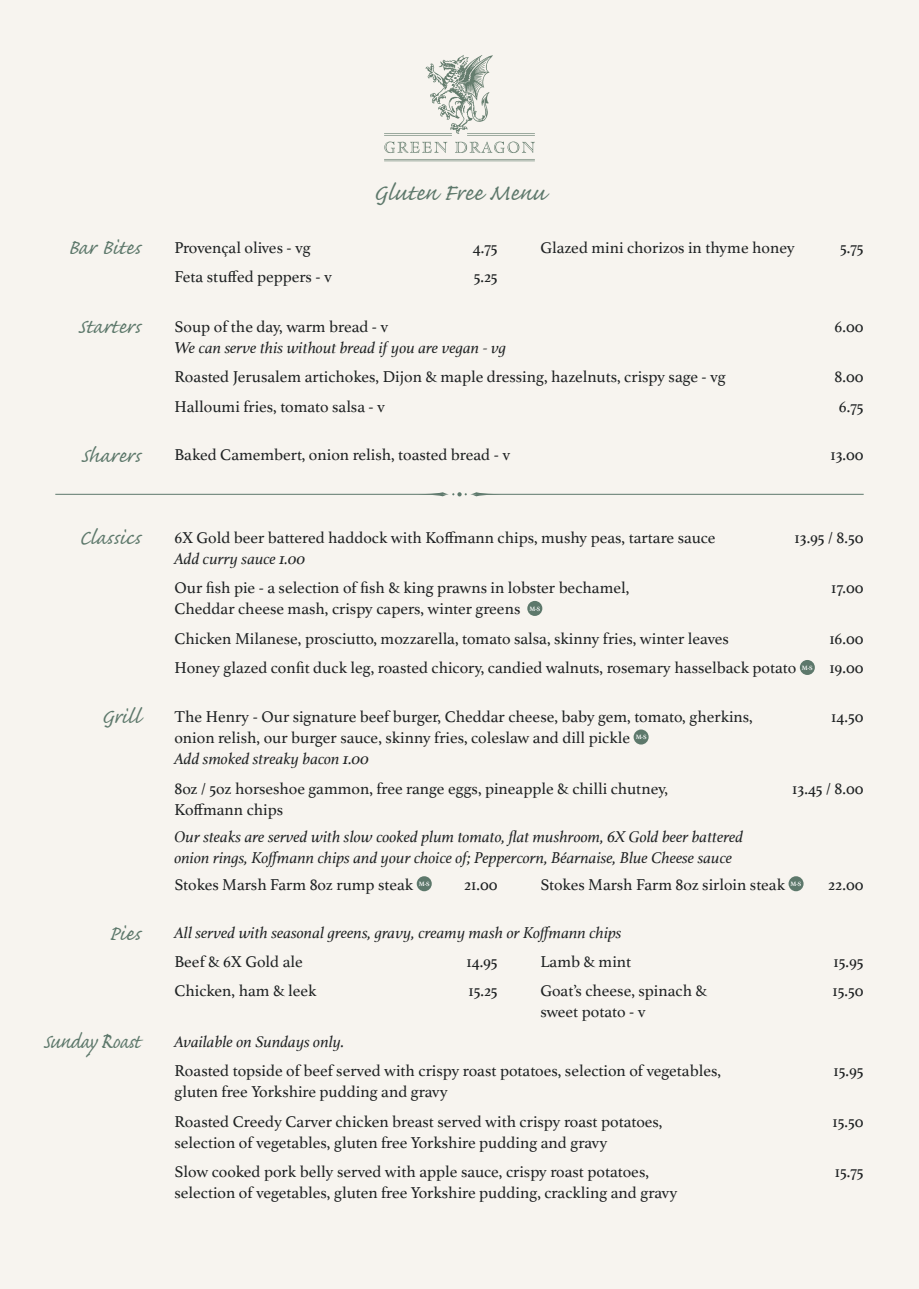
<style>
.page{position:relative;width:919px;height:1289px;background:#fff}
.page>*{position:absolute;margin:0;border:0;box-sizing:border-box;transform-origin:0 0}
.t1{font:30px "Caflisch Script MM";color:#5d786b}
.t2{font:27px "Caflisch Script MM";color:#5d786b}
.t3{font:27px "Caflisch Script MM";letter-spacing:-.02em;color:#5d786b;scale:.92 1}
.AW21_Body_Text{font:16.5px "Athelas";color:#1f2223}
.Additional_Text{font:italic 16.5px/21px "Athelas";color:#1f2223}
.AW21_Body_Text__Colu{font:16.5px "Athelas";color:#1f2223}
.AW21_Body_Text-2{font:italic 16.5px "Athelas";color:#1f2223}
.AW21_Body_Text-3{font:700 6.45px "Athelas";color:#fff}
</style>
<div class="page">
<div style="left:0;top:0;width:918px;height:1288px;background:#f7f4ef"></div>
<div style="left:527px;top:601px;width:15px;height:15px;background:#5d786b;border-radius:50%"></div>
<div style="left:799px;top:660px;width:15px;height:15px;background:#5d786b;border-radius:50%"></div>
<div style="left:416px;top:876px;width:16px;height:15px;background:#5d786b;border-radius:50%"></div>
<div style="left:788px;top:876px;width:15px;height:15px;background:#5d786b;border-radius:50%"></div>
<div style="left:633px;top:729px;width:15px;height:15px;background:#5d786b;border-radius:50%"></div>
<svg style="left:384px;top:55px;width:151px;height:98px"></svg>
<svg style="left:384px;top:159px;width:151px;height:3px"></svg>
<svg style="left:416px;top:492px;width:87px;height:4px"></svg>
<hr style="left:55px;top:494px;width:388px;height:1px;background:#5d786b">
<hr style="left:476px;top:494px;width:387px;height:1px;background:#5d786b">
<p class="t2" style="left:68px;top:234px;width:74px">Bar Bites</p>
<p class="t2" style="left:78px;top:313px;width:64px">Starters</p>
<p class="t1" style="left:373px;top:177px;width:173px">Gluten Free Menu</p>
<p class="AW21_Body_Text__Colu" style="left:174px;top:234px;width:138px">Provençal olives - vg</p>
<p class="AW21_Body_Text__Colu" style="left:473px;top:234px;width:26px">4.75</p>
<p class="AW21_Body_Text__Colu" style="left:174px;top:264px;width:159px">Feta stuffed peppers - v</p>
<p class="AW21_Body_Text__Colu" style="left:473px;top:264px;width:26px">5.25</p>
<p class="AW21_Body_Text__Colu" style="left:540px;top:234px;width:256px">Glazed mini chorizos in thyme honey</p>
<p class="AW21_Body_Text__Colu" style="left:839px;top:234px;width:25px">5.75</p>
<p class="AW21_Body_Text" style="left:174px;top:313px;width:215px">Soup of the day, warm bread - v</p>
<p class="AW21_Body_Text" style="left:834px;top:313px;width:31px">6.00</p>
<p class="Additional_Text" style="left:174px;top:336px;width:333px">We can serve this without bread if you are vegan - vg</p>
<p class="AW21_Body_Text" style="left:174px;top:364px;width:553px">Roasted Jerusalem artichokes, Dijon &amp; maple dressing, hazelnuts, crispy sage - vg</p>
<p class="AW21_Body_Text" style="left:834px;top:364px;width:31px">8.00</p>
<p class="AW21_Body_Text" style="left:174px;top:393px;width:212px">Halloumi fries, tomato salsa - v</p>
<p class="AW21_Body_Text" style="left:838px;top:393px;width:26px">6.75</p>
<p class="t2" style="left:81px;top:441px;width:61px">Sharers</p>
<p class="AW21_Body_Text" style="left:174px;top:442px;width:337px">Baked Camembert, onion relish, toasted bread - v</p>
<p class="AW21_Body_Text" style="left:830px;top:442px;width:35px">13.00</p>
<p class="t2" style="left:79px;top:524px;width:63px">Classics</p>
<p class="AW21_Body_Text" style="left:174px;top:524px;width:542px">6X Gold beer battered haddock with Koffmann chips, mushy peas, tartare sauce</p>
<p class="AW21_Body_Text" style="left:794px;top:524px;width:71px">13.95 / 8.50</p>
<p class="Additional_Text" style="left:174px;top:547px;width:132px">Add curry sauce 1.00</p>
<p class="AW21_Body_Text" style="left:174px;top:575px;width:456px">Our fish pie - a selection of fish &amp; king prawns in lobster bechamel,</p>
<p class="AW21_Body_Text" style="left:831px;top:575px;width:34px">17.00</p>
<p class="AW21_Body_Text" style="left:174px;top:596px;width:347px">Cheddar cheese mash, crispy capers, winter greens</p>
<p class="AW21_Body_Text-3" style="left:529px;top:603px;width:12px">M-S</p>
<p class="AW21_Body_Text" style="left:174px;top:625px;width:556px">Chicken Milanese, prosciutto, mozzarella, tomato salsa, skinny fries, winter leaves</p>
<p class="AW21_Body_Text" style="left:829px;top:625px;width:36px">16.00</p>
<p class="AW21_Body_Text" style="left:174px;top:655px;width:623px">Honey glazed confit duck leg, roasted chicory, candied walnuts, rosemary hasselback potato</p>
<p class="AW21_Body_Text-3" style="left:801px;top:662px;width:12px">M-S</p>
<p class="AW21_Body_Text" style="left:829px;top:655px;width:36px">19.00</p>
<p class="t2" style="left:102px;top:703px;width:40px">Grill</p>
<p class="AW21_Body_Text" style="left:174px;top:703px;width:580px">The Henry - Our signature beef burger, Cheddar cheese, baby gem, tomato, gherkins,</p>
<p class="AW21_Body_Text" style="left:831px;top:703px;width:34px">14.50</p>
<p class="AW21_Body_Text" style="left:174px;top:724px;width:457px">onion relish, our burger sauce, skinny fries, coleslaw and dill pickle</p>
<p class="AW21_Body_Text-3" style="left:635px;top:731px;width:12px">M-S</p>
<p class="Additional_Text" style="left:174px;top:747px;width:196px">Add smoked streaky bacon 1.00</p>
<p class="AW21_Body_Text" style="left:174px;top:775px;width:495px">8oz / 5oz horseshoe gammon, free range eggs, pineapple &amp; chilli chutney,</p>
<p class="AW21_Body_Text" style="left:792px;top:775px;width:73px">13.45 / 8.00</p>
<p class="AW21_Body_Text" style="left:174px;top:796px;width:110px">Koffmann chips</p>
<p class="Additional_Text" style="left:174px;top:825px;width:570px">Our steaks are served with slow cooked plum tomato, flat mushroom, 6X Gold beer battered onion rings, Koffmann chips and your choice of; Peppercorn, Béarnaise, Blue Cheese sauce</p>
<p class="AW21_Body_Text__Colu" style="left:174px;top:871px;width:240px">Stokes Marsh Farm 8oz rump steak</p>
<p class="AW21_Body_Text-3" style="left:419px;top:878px;width:12px">M-S</p>
<p class="AW21_Body_Text__Colu" style="left:464px;top:871px;width:35px">21.00</p>
<p class="AW21_Body_Text__Colu" style="left:540px;top:871px;width:246px">Stokes Marsh Farm 8oz sirloin steak</p>
<p class="AW21_Body_Text-3" style="left:790px;top:878px;width:12px">M-S</p>
<p class="AW21_Body_Text__Colu" style="left:828px;top:871px;width:37px">22.00</p>
<p class="t2" style="left:109px;top:919px;width:33px">Pies</p>
<p class="Additional_Text" style="left:174px;top:922px;width:449px">All served with seasonal greens, gravy, creamy mash or Koffmann chips</p>
<p class="AW21_Body_Text__Colu" style="left:174px;top:948px;width:130px">Beef &amp; 6X Gold ale</p>
<p class="AW21_Body_Text__Colu" style="left:466px;top:948px;width:33px">14.95</p>
<p class="AW21_Body_Text__Colu" style="left:174px;top:977px;width:143px">Chicken, ham &amp; leek</p>
<p class="AW21_Body_Text__Colu" style="left:468px;top:977px;width:31px">15.25</p>
<p class="AW21_Body_Text__Colu" style="left:540px;top:948px;width:92px">Lamb &amp; mint</p>
<p class="AW21_Body_Text__Colu" style="left:833px;top:948px;width:32px">15.95</p>
<p class="AW21_Body_Text__Colu" style="left:540px;top:977px;width:168px">Goat’s cheese, spinach &amp;</p>
<p class="AW21_Body_Text__Colu" style="left:832px;top:977px;width:33px">15.50</p>
<p class="AW21_Body_Text__Colu" style="left:540px;top:998px;width:107px">sweet potato - v</p>
<p class="t3" style="left:43px;top:1027px;width:107px">Sunday Roast</p>
<p class="AW21_Body_Text-2" style="left:174px;top:1028px;width:171px">Available on Sundays only.</p>
<p class="AW21_Body_Text" style="left:174px;top:1057px;width:548px">Roasted topside of beef served with crispy roast potatoes, selection of vegetables,</p>
<p class="AW21_Body_Text" style="left:833px;top:1057px;width:32px">15.95</p>
<p class="AW21_Body_Text" style="left:174px;top:1078px;width:275px">gluten free Yorkshire pudding and gravy</p>
<p class="AW21_Body_Text" style="left:174px;top:1108px;width:489px">Roasted Creedy Carver chicken breast served with crispy roast potatoes,</p>
<p class="AW21_Body_Text" style="left:832px;top:1108px;width:33px">15.50</p>
<p class="AW21_Body_Text" style="left:174px;top:1129px;width:434px">selection of vegetables, gluten free Yorkshire pudding and gravy</p>
<p class="AW21_Body_Text" style="left:174px;top:1158px;width:476px">Slow cooked pork belly served with apple sauce, crispy roast potatoes,</p>
<p class="AW21_Body_Text" style="left:834px;top:1158px;width:31px">15.75</p>
<p class="AW21_Body_Text" style="left:174px;top:1179px;width:504px">selection of vegetables, gluten free Yorkshire pudding, crackling and gravy</p>
</div>
